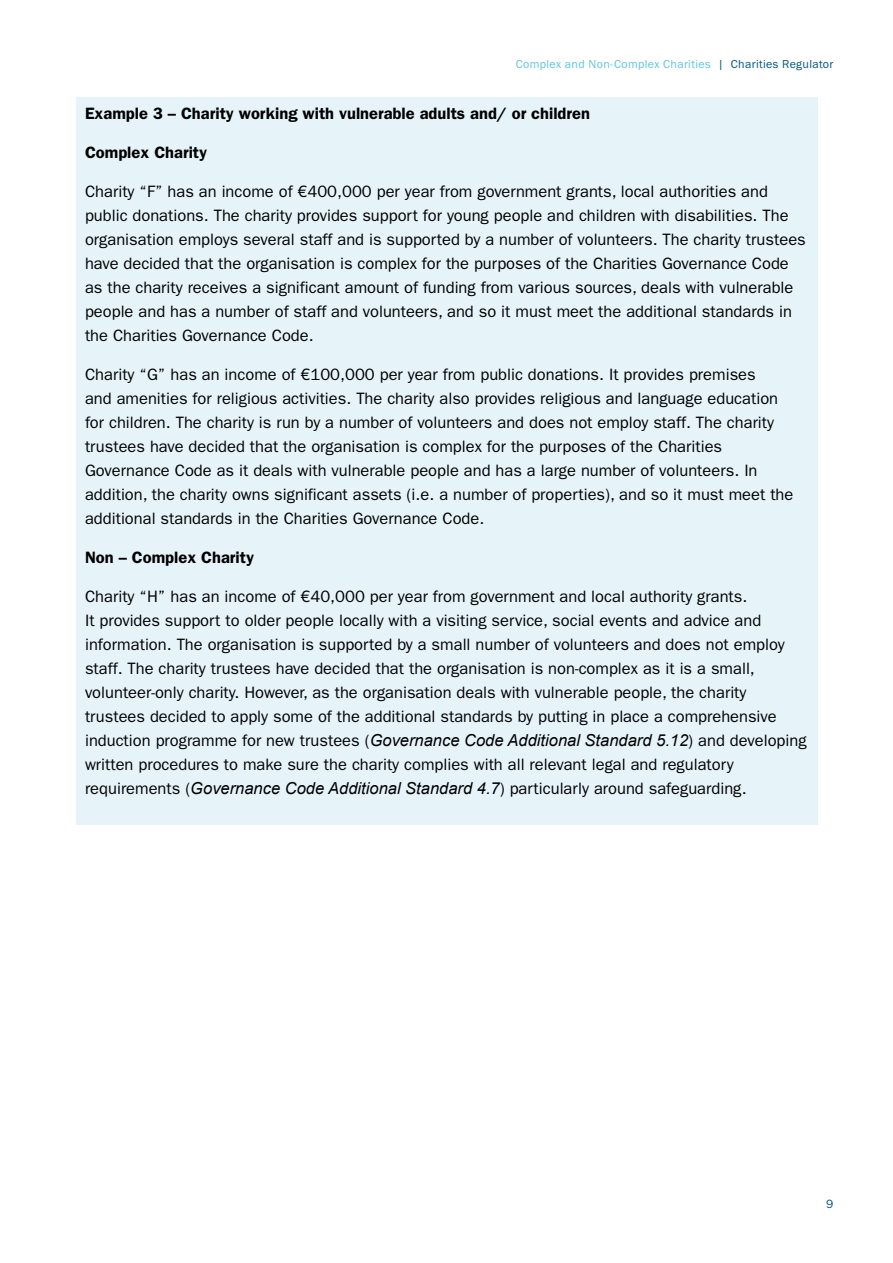
<style>
.page{position:relative;width:893px;height:1263px;background:#fff}
.page>*{position:absolute;margin:0;border:0;box-sizing:border-box;transform-origin:0 0}
.t1{font:16.5px/24px "Franklin Gothic";color:#000}
.t2{font:600 16.5px "Franklin Gothic";color:#000}
.t3{font:12px "Franklin Gothic URW Boo";letter-spacing:.03em;color:#60c4dc}
.t4{font:12px "Franklin Gothic";color:#005682}
.s1{color:#005682}
.s2{font-family:"Arial";font-style:italic}
</style>
<div class="page">
<div style="left:77px;top:98px;width:741px;height:727px;background:#e6f4fa"></div>
<p class="t3" style="left:516px;top:56px;width:319px">Complex and Non-Complex Charities <span class="s1">| Charities Regulator</span></p>
<p class="t2" style="left:85px;top:103px;width:506px">Example 3 – Charity working with vulnerable adults and/ or children</p>
<p class="t2" style="left:85px;top:142px;width:124px">Complex Charity</p>
<p class="t1" style="left:85px;top:179px;width:722px">Charity “F” has an income of €400,000 per year from government grants, local authorities and public donations. The charity provides support for young people and children with disabilities. The organisation employs several staff and is supported by a number of volunteers. The charity trustees have decided that the organisation is complex for the purposes of the Charities Governance Code as the charity receives a significant amount of funding from various sources, deals with vulnerable people and has a number of staff and volunteers, and so it must meet the additional standards in the Charities Governance Code.</p>
<p class="t1" style="left:85px;top:362px;width:710px">Charity “G” has an income of €100,000 per year from public donations. It provides premises<br>and amenities for religious activities. The charity also provides religious and language education for children. The charity is run by a number of volunteers and does not employ staff. The charity trustees have decided that the organisation is complex for the purposes of the Charities Governance Code as it deals with vulnerable people and has a large number of volunteers. In addition, the charity owns significant assets (i.e. a number of properties), and so it must meet the additional standards in the Charities Governance Code.</p>
<p class="t2" style="left:85px;top:547px;width:170px">Non – Complex Charity</p>
<p class="t1" style="left:85px;top:584px;width:723px">Charity “H” has an income of €40,000 per year from government and local authority grants.<br>It provides support to older people locally with a visiting service, social events and advice and information. The organisation is supported by a small number of volunteers and does not employ staff. The charity trustees have decided that the organisation is non-complex as it is a small, volunteer-only charity. However, as the organisation deals with vulnerable people, the charity trustees decided to apply some of the additional standards by putting in place a comprehensive induction programme for new trustees (<span class="s2">Governance Code Additional Standard 5.12</span>) and developing written procedures to make sure the charity complies with all relevant legal and regulatory requirements (<span class="s2">Governance Code Additional Standard 4.7</span>) particularly around safeguarding.</p>
<p class="t4" style="left:826px;top:1197px;width:9px">9</p>
</div>
